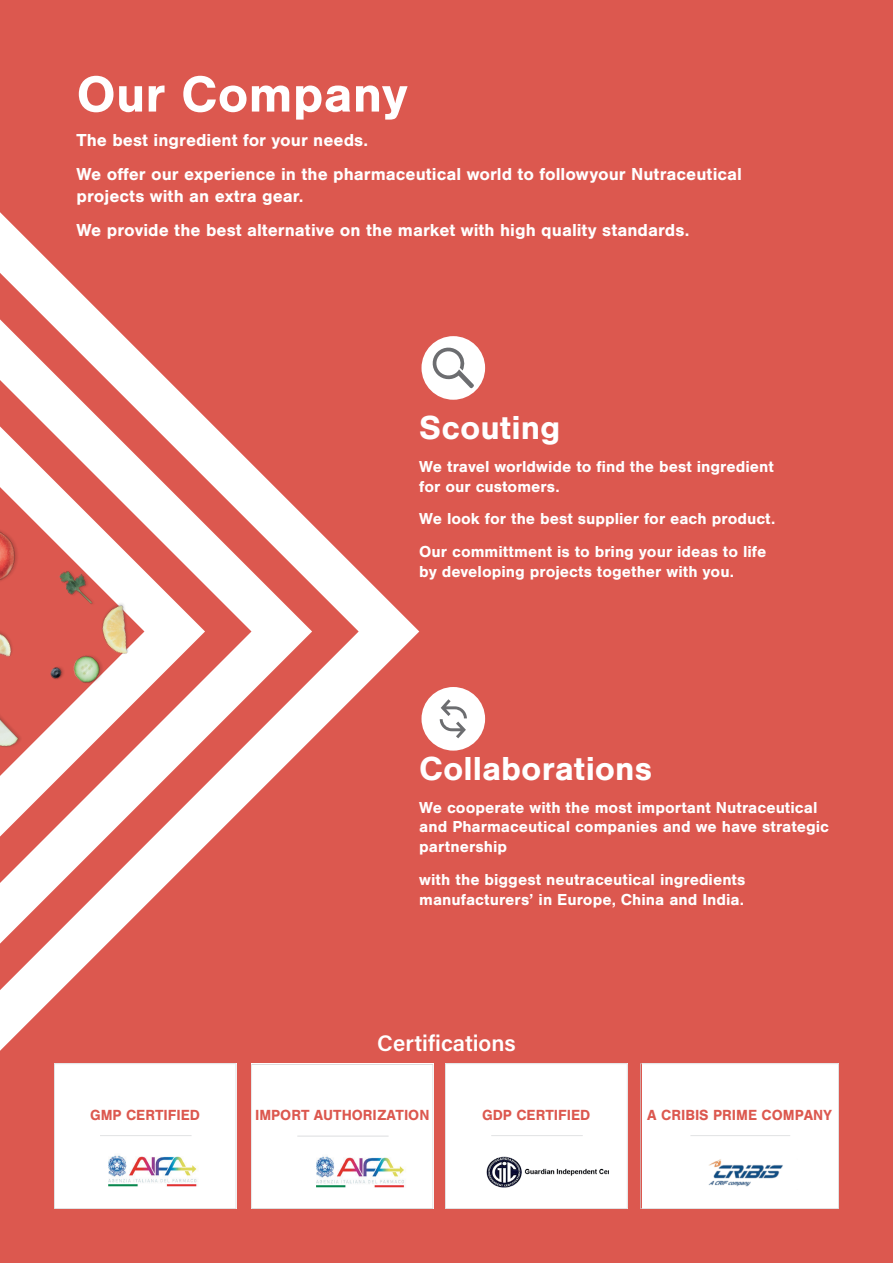
<style>
.page{position:relative;width:893px;height:1263px;background:#dc584f}
.page>*{position:absolute;margin:0;border:0;box-sizing:border-box;transform-origin:0 0}
.t1{font:700 52.5px "Nimbus San";color:#fff}
.t2{font:700 34.5px "Nimbus San";color:#fff}
.t3{font:22.5px "Acumin Variable Concept";color:#fff}
.t4{font:700 18px/34.3px "Nimbus San";color:#fff}
.t5{font:700 16.5px/19.8px "Nimbus San";color:#fff}
.t6{font:700 15.15px "Nimbus San";color:#dc584f}
</style>
<div class="page">
<div style="left:54px;top:1063px;width:182px;height:146px;background:#fff"></div>
<img style="left:63px;top:1141px;width:164px;height:63px">
<div style="left:251px;top:1064px;width:182px;height:145px;background:#fff"></div>
<img style="left:271px;top:1142px;width:153px;height:63px">
<div style="left:445px;top:1063px;width:182px;height:146px;background:#fff"></div>
<img style="left:486px;top:1145px;width:122px;height:56px">
<div style="left:640px;top:1063px;width:199px;height:146px;background:#fff"></div>
<img style="left:690px;top:1153px;width:130px;height:39px">
<svg style="left:0;top:212px;width:419px;height:839px"></svg>
<svg style="left:0;top:319px;width:312px;height:625px"></svg>
<svg style="left:0;top:426px;width:205px;height:410px;fill:#fff"></svg>
<img style="left:0;top:478px;width:168px;height:299px">
<div style="left:421px;top:336px;width:64px;height:64px;background:#fff;border-radius:50%"></div>
<svg style="left:432px;top:347px;width:42px;height:42px"></svg>
<div style="left:421px;top:687px;width:64px;height:64px;background:#fff;border-radius:50%"></div>
<svg style="left:440px;top:699px;width:27px;height:39px"></svg>
<h1 class="t1" style="left:77px;top:65px;width:333px">Our Company</h1>
<p class="t4" style="left:77px;top:123px;width:667px">The best ingredient for your needs.<br>We offer our experience in the pharmaceutical world to followyour Nutraceutical</p>
<p class="t4" style="left:77px;top:179px;width:614px">projects with an extra gear.<br>We provide the best alternative on the market with high quality standards.</p>
<h2 class="t2" style="left:419px;top:408px;width:143px">Scouting</h2>
<p class="t5" style="left:419px;top:457px;width:356px">We travel worldwide to find the best ingredient for our customers.</p>
<p class="t5" style="left:419px;top:503px;width:358px;line-height:32.5px">We look for the best supplier for each product.<br>Our committment is to bring your ideas to life</p>
<p class="t5" style="left:419px;top:561px;width:316px">by developing projects together with you.</p>
<h2 class="t2" style="left:419px;top:749px;width:234px">Collaborations</h2>
<p class="t5" style="left:419px;top:797px;width:411px">We cooperate with the most important Nutraceutical and Pharmaceutical companies and we have strategic partnership</p>
<p class="t5" style="left:419px;top:870px;width:328px">with the biggest neutraceutical ingredients manufacturers’ in Europe, China and India.</p>
<h3 class="t3" style="left:377px;top:1028px;width:140px">Certifications</h3>
<p class="t6" style="left:90px;top:1106px;width:111px">GMP CERTIFIED</p>
<p class="t6" style="left:255px;top:1107px;width:176px">IMPORT AUTHORIZATION</p>
<p class="t6" style="left:482px;top:1106px;width:110px">GDP CERTIFIED</p>
<p class="t6" style="left:647px;top:1106px;width:186px">A CRIBIS PRIME COMPANY</p>
</div>
